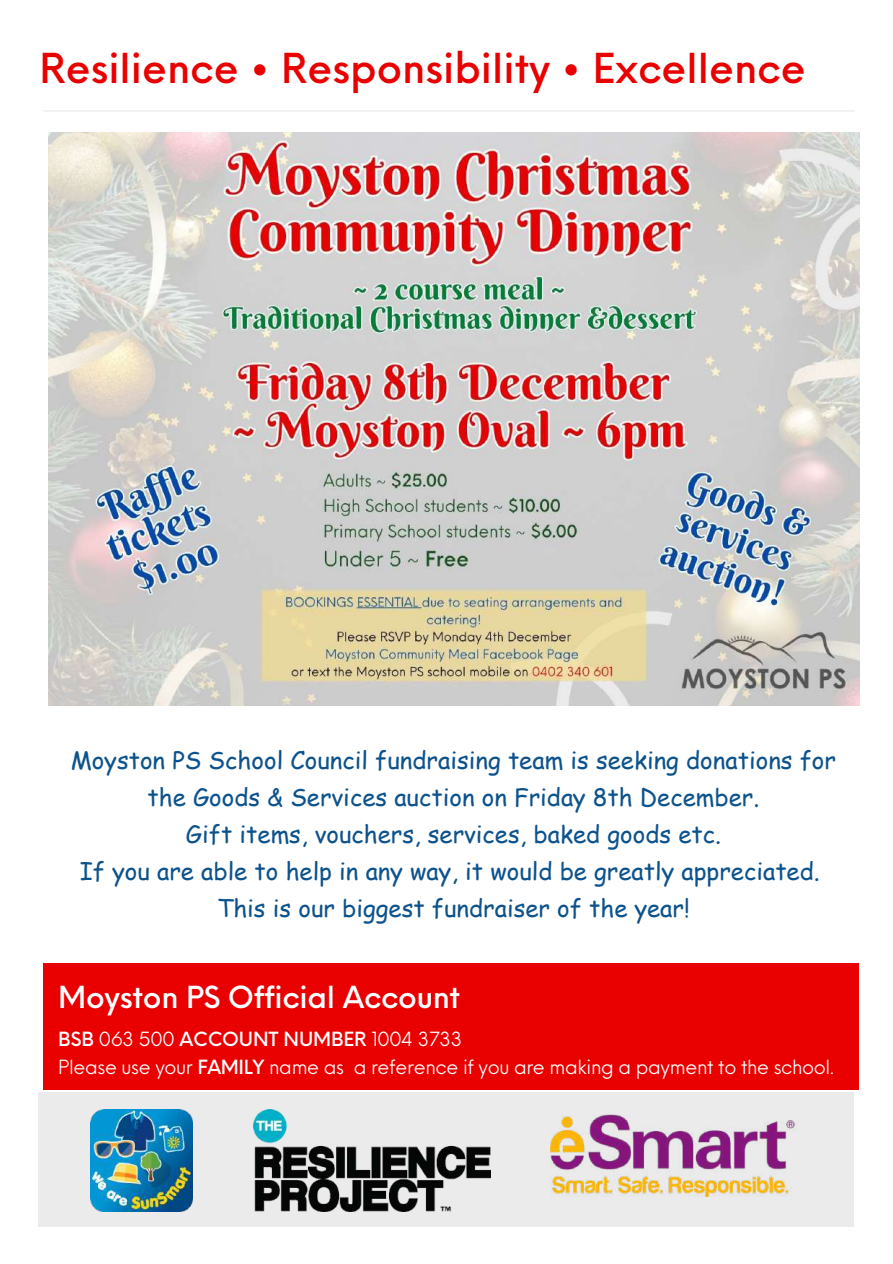
<style>
.page{position:relative;width:893px;height:1264px;background:#fff}
.page>*{position:absolute;margin:0;border:0;box-sizing:border-box;transform-origin:0 0}
.t1{font:500 40.2px "Neue Einstellung";color:#e90000}
.t2{font:500 29.7px "Neue Einstellung";letter-spacing:-.01em;color:#fff}
.t3{font:24px/37px "Comic Sans MS";color:#0c528c;text-align:center}
.t4{font:19.05px/27px "Neue Einstellung";letter-spacing:-.02em;color:#fff}
.s1{font-weight:500}
</style>
<div class="page">
<hr style="left:43px;top:110px;width:811px;height:1px;background:#4e4e4e">
<div style="left:39px;top:1091px;width:814px;height:135px;background:#ebebeb"></div>
<img style="left:253px;top:1109px;width:237px;height:102px">
<img style="left:90px;top:1109px;width:103px;height:102px">
<img style="left:550px;top:1114px;width:245px;height:82px">
<div style="left:43px;top:963px;width:815px;height:127px;background:#e90000"></div>
<img style="left:48px;top:133px;width:811px;height:572px">
<h1 class="t1" style="left:39px;top:33px;width:768px">Resilience • Responsibility • Excellence</h1>
<p class="t3" style="left:71px;top:740px;width:766px">Moyston PS School Council fundraising team is seeking donations for the Goods &amp; Services auction on Friday 8th December.<br>Gift items, vouchers, services, baked goods etc.<br>If you are able to help in any way, it would be greatly appreciated.<br>This is our biggest fundraiser of the year!</p>
<p class="t2" style="left:58px;top:970px;width:403px">Moyston PS Official Account</p>
<p class="t4" style="left:58px;top:1024px;width:777px"><span class="s1">BSB</span> 063 500 <span class="s1">ACCOUNT NUMBER</span> 1004 3733<br>Please use your <span class="s1">FAMILY</span> name as a reference if you are making a payment to the school.</p>
</div>
